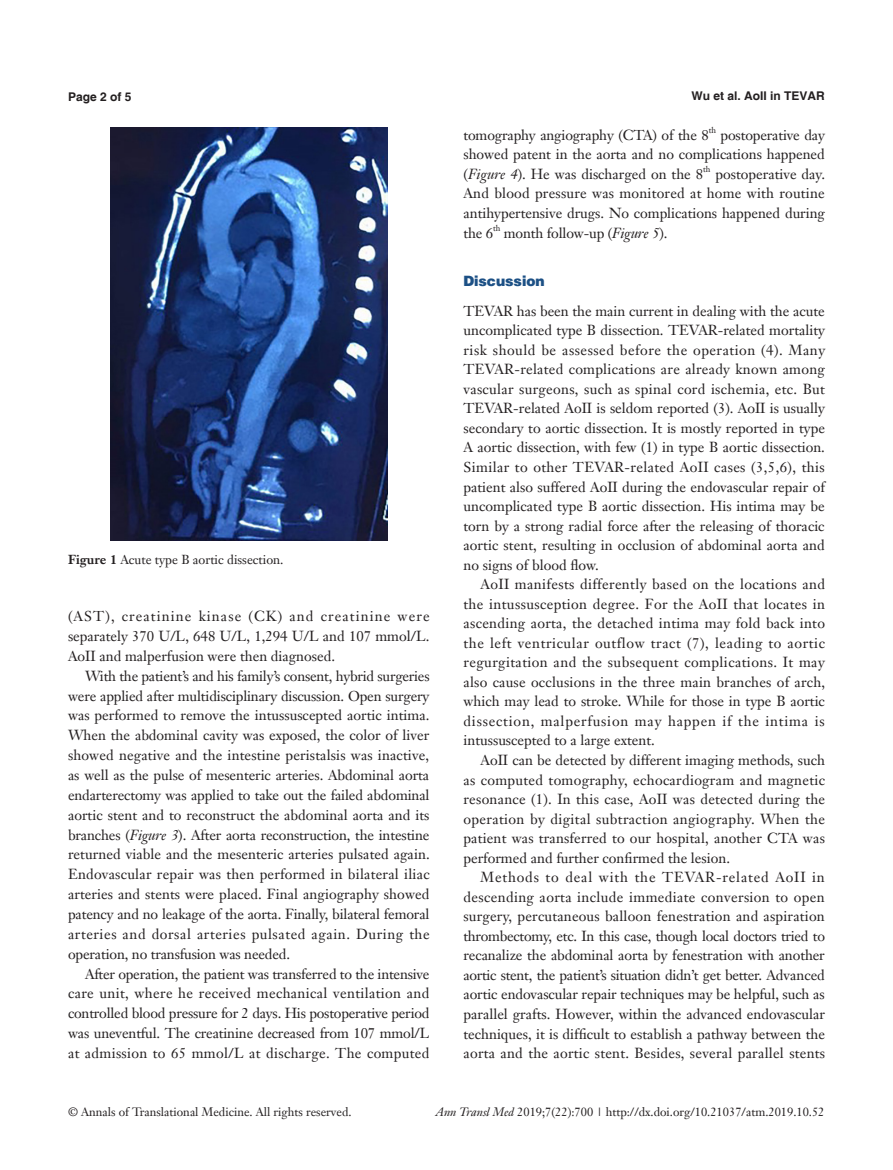
<style>
.page{position:relative;width:893px;height:1170px;background:#fff}
.page>*{position:absolute;margin:0;border:0;box-sizing:border-box;transform-origin:0 0}
.t1{font:14.25px/19.5px "Janson Text LT";color:#231f20;text-align:justify}
.t2{font:900 14.25px "Helvetica";color:#1c5085}
.t3{font:12.75px "Janson Text LT";color:#231f20}
.t4{font:12px "Janson Text LT";color:#231f20}
.t5{font:700 12px "Helvetica";color:#231f20}
.t6{font:8.25px "Janson Text LT";color:#231f20}
.s1{font-weight:700}
.s2{font-style:italic}
</style>
<div class="page">
<img style="left:111px;top:128px;width:276px;height:412px">
<p class="t5" style="left:68px;top:89px;width:65px">Page 2 of 5</p>
<p class="t3" style="left:68px;top:552px;width:217px"><span class="s1">Figure 1</span> Acute type B aortic dissection.</p>
<p class="t1" style="left:68px;top:606px;width:363px">(AST), creatinine kinase (CK) and creatinine were separately 370 U/L, 648 U/L, 1,294 U/L and 107 mmol/L.<br>AoII and malperfusion were then diagnosed.</p>
<p class="t1" style="left:68px;top:665px;width:363px;text-indent:17px">With the patient’s and his family’s consent, hybrid surgeries were applied after multidisciplinary discussion. Open surgery was performed to remove the intussuscepted aortic intima.<br>When the abdominal cavity was exposed, the color of liver showed negative and the intestine peristalsis was inactive, as well as the pulse of mesenteric arteries. Abdominal aorta endarterectomy was applied to take out the failed abdominal aortic stent and to reconstruct the abdominal aorta and its branches (<span class="s2">Figure 3</span>). After aorta reconstruction, the intestine returned viable and the mesenteric arteries pulsated again.<br>Endovascular repair was then performed in bilateral iliac arteries and stents were placed. Final angiography showed patency and no leakage of the aorta. Finally, bilateral femoral arteries and dorsal arteries pulsated again. During the operation, no transfusion was needed.</p>
<p class="t1" style="left:68px;top:963px;width:363px;text-indent:17px">After operation, the patient was transferred to the intensive care unit, where he received mechanical ventilation and controlled blood pressure for 2 days. His postoperative period was uneventful. The creatinine decreased from 107 mmol/L at admission to 65 mmol/L at discharge. The computed</p>
<p class="t5" style="left:692px;top:88px;width:135px">Wu et al. AoII in TEVAR</p>
<p class="t1" style="left:463px;top:125px;width:247px">tomography angiography (CTA) of the 8</p>
<p class="t6" style="left:709px;top:125px;width:9px">th</p>
<p class="t1" style="left:463px;top:125px;width:363px;text-indent:257px">postoperative day showed patent in the aorta and no complications happened (<span class="s2">Figure 4</span>). He was discharged on the 8</p>
<p class="t6" style="left:703px;top:164px;width:9px">th</p>
<p class="t1" style="left:463px;top:164px;width:363px;text-indent:252px">postoperative day.<br>And blood pressure was monitored at home with routine antihypertensive drugs. No complications happened during the 6</p>
<p class="t6" style="left:493px;top:222px;width:9px">th</p>
<p class="t1" style="left:504px;top:223px;width:165px">month follow-up (<span class="s2">Figure 5</span>).</p>
<p class="t2" style="left:463px;top:272px;width:83px">Discussion</p>
<p class="t1" style="left:463px;top:301px;width:363px">TEVAR has been the main current in dealing with the acute uncomplicated type B dissection. TEVAR-related mortality risk should be assessed before the operation (4). Many TEVAR-related complications are already known among vascular surgeons, such as spinal cord ischemia, etc. But TEVAR-related AoII is seldom reported (3). AoII is usually secondary to aortic dissection. It is mostly reported in type A aortic dissection, with few (1) in type B aortic dissection.<br>Similar to other TEVAR-related AoII cases (3,5,6), this patient also suffered AoII during the endovascular repair of uncomplicated type B aortic dissection. His intima may be torn by a strong radial force after the releasing of thoracic aortic stent, resulting in occlusion of abdominal aorta and no signs of blood flow.</p>
<p class="t1" style="left:463px;top:574px;width:363px;text-indent:17px">AoII manifests differently based on the locations and the intussusception degree. For the AoII that locates in ascending aorta, the detached intima may fold back into the left ventricular outflow tract (7), leading to aortic regurgitation and the subsequent complications. It may also cause occlusions in the three main branches of arch, which may lead to stroke. While for those in type B aortic dissection, malperfusion may happen if the intima is intussuscepted to a large extent.</p>
<p class="t1" style="left:463px;top:750px;width:363px;text-indent:17px">AoII can be detected by different imaging methods, such as computed tomography, echocardiogram and magnetic resonance (1). In this case, AoII was detected during the operation by digital subtraction angiography. When the patient was transferred to our hospital, another CTA was performed and further confirmed the lesion.</p>
<p class="t1" style="left:463px;top:867px;width:363px;text-indent:17px">Methods to deal with the TEVAR-related AoII in descending aorta include immediate conversion to open surgery, percutaneous balloon fenestration and aspiration thrombectomy, etc. In this case, though local doctors tried to recanalize the abdominal aorta by fenestration with another aortic stent, the patient’s situation didn’t get better. Advanced aortic endovascular repair techniques may be helpful, such as parallel grafts. However, within the advanced endovascular techniques, it is difficult to establish a pathway between the aorta and the aortic stent. Besides, several parallel stents</p>
<p class="t4" style="left:68px;top:1104px;width:285px">© Annals of Translational Medicine. All rights reserved.</p>
<p class="t4" style="left:436px;top:1104px;width:390px"><span class="s2">Ann Transl Med</span> 2019;7(22):700 | http://dx.doi.org/10.21037/atm.2019.10.52</p>
</div>
